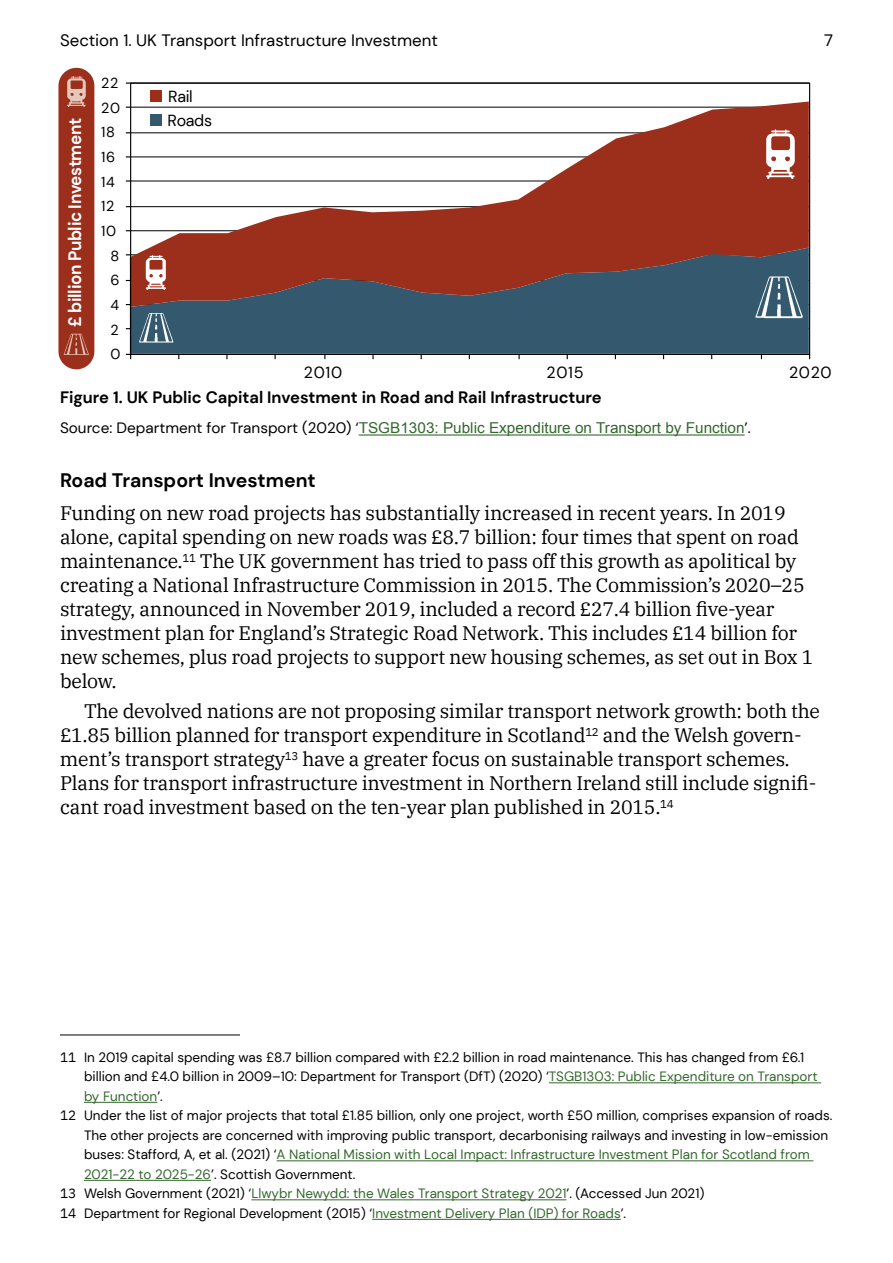
<style>
.page{position:relative;width:893px;height:1263px;background:#fff}
.page>*{position:absolute;margin:0;border:0;box-sizing:border-box;transform-origin:0 0}
.t1{font:19.5px/24px "IBM Plex Serif";letter-spacing:-.015em;color:#000}
.t2{font:700 19.5px "DM Sans";color:#000}
.t3{font:700 18px "DM Sans";letter-spacing:-.02em;color:#fff;scale:.95 1}
.t4{font:700 16.5px "DM Sans";color:#000}
.t5{font:16.5px "DM Sans";color:#000}
.t6{font:16.05px "DM Sans";letter-spacing:.045em;color:#010102}
.t7{font:16.05px/24px "DM Sans";letter-spacing:-.02em;color:#010102}
.t8{font:15px "Arial";color:#34682d}
.t9{font:14.4px "DM Sans";letter-spacing:.045em;color:#010102}
.t10{font:13.5px "DM Sans";color:#000}
.t11{font:13.5px "DM Sans";color:#34682d}
.s1{font-family:"DM Sans";color:#000}
.s2{font-family:"IBM Plex Mono"}
.s3{color:#34682d}
.s4{color:#000}
.s5{font-family:"IBM Plex Mono";color:#000}
</style>
<div class="page">
<hr style="left:359px;top:434px;width:386px;height:2px;background:#34682d">
<div style="left:132px;top:307px;width:676px;height:46px;background:#34596f"></div>
<svg style="left:132px;top:102px;width:676px;height:205px"></svg>
<hr style="left:131px;top:354px;width:679px;height:1px;background:#000">
<div style="left:151px;top:90px;width:11px;height:11px;background:#9c2e1c"></div>
<div style="left:151px;top:115px;width:11px;height:11px;background:#34596f"></div>
<hr style="left:60px;top:1034px;width:180px;height:1px;background:#000">
<hr style="left:549px;top:1082px;width:272px;height:1px;background:#34682d">
<hr style="left:84px;top:1102px;width:73px;height:1px;background:#34682d">
<hr style="left:277px;top:1160px;width:536px;height:1px;background:#34682d">
<hr style="left:84px;top:1180px;width:127px;height:1px;background:#34682d">
<hr style="left:251px;top:1199px;width:315px;height:1px;background:#34682d">
<hr style="left:372px;top:1219px;width:249px;height:1px;background:#34682d">
<div style="left:58px;top:68px;width:36px;height:301px;background:#9c2e1c;border-radius:18px"></div>
<img style="left:755px;top:128px;width:51px;height:51px">
<img style="left:139px;top:255px;width:34px;height:34px">
<img style="left:61px;top:75px;width:31px;height:31px">
<img style="left:754px;top:276px;width:51px;height:43px">
<img style="left:138px;top:312px;width:37px;height:32px">
<img style="left:64px;top:333px;width:25px;height:22px">
<p class="t5" style="left:60px;top:30px;width:379px">Section 1. UK Transport Infrastructure Investment</p>
<p class="t5" style="left:824px;top:30px;width:10px">7</p>
<p class="t3" style="left:64px;top:327px;width:221px;rotate:-90deg">£ billion Public Investment</p>
<p class="t9" style="left:101px;top:74px;width:19px">22</p>
<p class="t9" style="left:101px;top:99px;width:20px">20</p>
<p class="t9" style="left:101px;top:123px;width:15px">18</p>
<p class="t9" style="left:101px;top:148px;width:16px">16</p>
<p class="t9" style="left:101px;top:173px;width:15px">14</p>
<p class="t9" style="left:101px;top:197px;width:15px">12</p>
<p class="t9" style="left:101px;top:222px;width:16px">10</p>
<p class="t9" style="left:111px;top:247px;width:10px">8</p>
<p class="t9" style="left:111px;top:271px;width:11px">6</p>
<p class="t9" style="left:111px;top:296px;width:10px">4</p>
<p class="t9" style="left:111px;top:321px;width:10px">2</p>
<p class="t9" style="left:111px;top:345px;width:12px">0</p>
<p class="t7" style="left:168px;top:84px;width:46px">Rail<br>Roads</p>
<p class="t6" style="left:304px;top:363px;width:40px">2010</p>
<p class="t6" style="left:546px;top:363px;width:39px">2015</p>
<p class="t6" style="left:789px;top:363px;width:44px">2020</p>
<p class="t4" style="left:60px;top:387px;width:543px">Figure 1. UK Public Capital Investment in Road and Rail Infrastructure</p>
<p class="t8" style="left:60px;top:418px;width:692px"><span class="s1">Source: Department for Transport (2020) ‘</span>TSGB1303: Public Expenditure on Transport by Function<span class="s1">’.</span></p>
<p class="t2" style="left:60px;top:468px;width:257px">Road Transport Investment</p>
<p class="t1" style="left:60px;top:500px;width:755px">Funding on new road projects has substantially increased in recent years. In 2019 alone, capital spending on new roads was £8.7 billion: four times that spent on road maintenance.<sup>11</sup> The UK government has tried to pass off this growth as apolitical by creating a National Infrastructure Commission in 2015. The Commission’s 2020–25 strategy, announced in November 2019, included a record £27.4 billion five-year investment plan for England’s Strategic Road Network. This includes £14 billion for new schemes, plus road projects to support new housing schemes, as set out in Box 1 below.</p>
<p class="t1" style="left:60px;top:698px;width:761px;text-indent:24px">The devolved nations are not proposing similar transport network growth: both the £1.85 billion planned for transport expenditure in Scotland<sup>12</sup> and the Welsh govern&shy;ment’s transport strategy<sup>13</sup> have a greater focus on sustainable transport schemes.<br>Plans for transport infrastructure investment in Northern Ireland still include signifi&shy;cant road investment based on the ten-year plan published in 2015.<sup>14</sup></p>
<p class="t10" style="left:60px;top:1049px;width:746px"><span class="s2">11</span> In 2019 capital spending was £8.7 billion compared with £2.2 billion in road maintenance. This has changed from £6.1</p>
<p class="t10" style="left:84px;top:1068px;width:735px">billion and £4.0 billion in 2009–10: Department for Transport (DfT) (2020) ‘<span class="s3">TSGB1303: Public Expenditure on Transport</span></p>
<p class="t11" style="left:84px;top:1088px;width:80px">by Function<span class="s4">’.</span></p>
<p class="t10" style="left:60px;top:1107px;width:774px"><span class="s2">12</span> Under the list of major projects that total £1.85 billion, only one project, worth £50 million, comprises expansion of roads.</p>
<p class="t10" style="left:84px;top:1127px;width:746px">The other projects are concerned with improving public transport, decarbonising railways and investing in low-emission</p>
<p class="t11" style="left:84px;top:1146px;width:727px"><span class="s4">buses: Stafford, A, et al. (2021) ‘</span>A National Mission with Local Impact: Infrastructure Investment Plan for Scotland from</p>
<p class="t10" style="left:84px;top:1166px;width:273px"><span class="s3">2021-22 to 2025-26</span>’. Scottish Government.</p>
<p class="t11" style="left:60px;top:1185px;width:646px"><span class="s5">13</span> <span class="s4">Welsh Government (2021) ‘</span>Llwybr Newydd: the Wales Transport Strategy 2021<span class="s4">’. (Accessed Jun 2021)</span></p>
<p class="t10" style="left:60px;top:1205px;width:568px"><span class="s2">14</span> Department for Regional Development (2015) ‘<span class="s3">Investment Delivery Plan (IDP) for Roads</span>’.</p>
</div>
